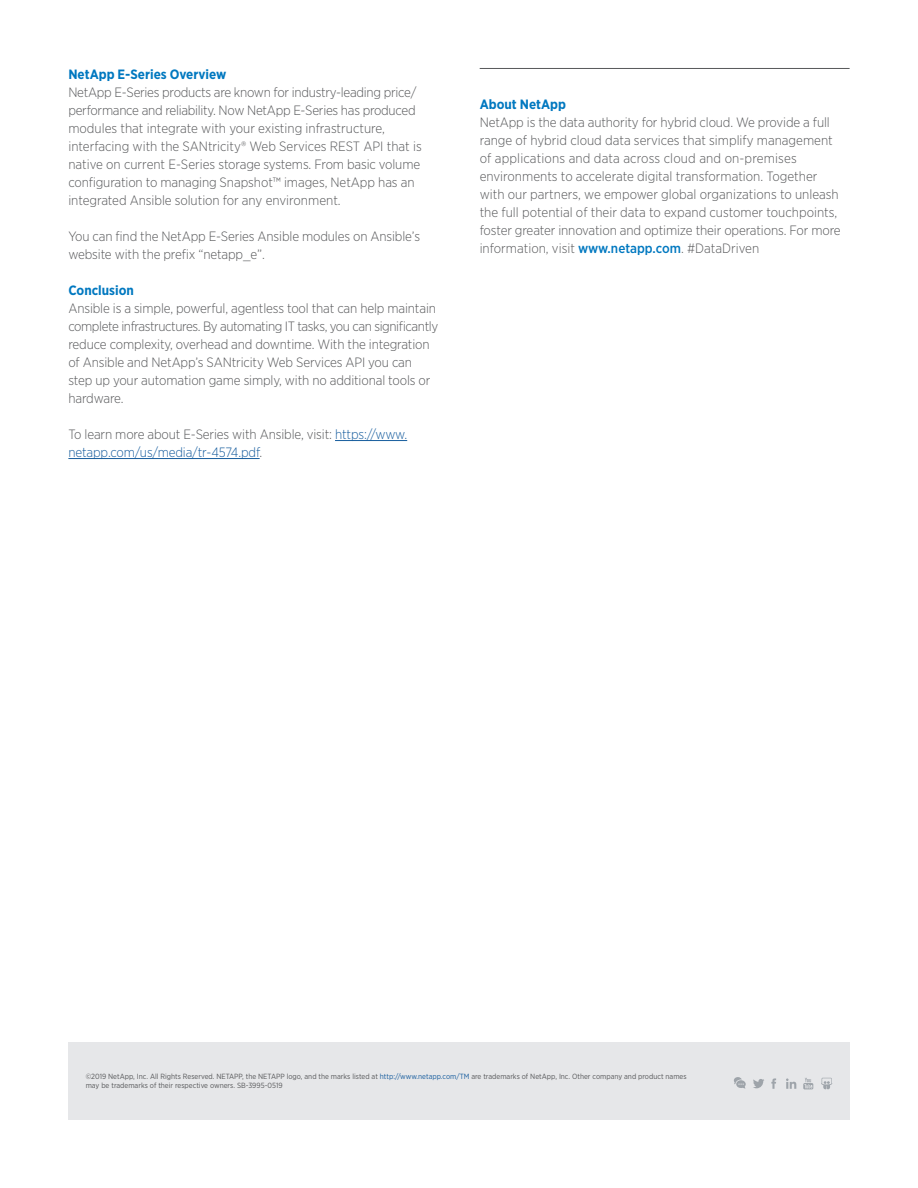
<style>
.page{position:relative;width:918px;height:1188px;background:#fff}
.page>*{position:absolute;margin:0;border:0;box-sizing:border-box;transform-origin:0 0}
.t1{font:300 13.5px/18px "Gotham Narrow";letter-spacing:-.01em;color:#57585a}
.t2{font:700 13.5px "Gotham Narrow";color:#0078c0}
.t3{font:7.5px/9px "Gotham Narrow";color:#57585a}
.s1{color:#175d9e}
.s2{font-weight:500;color:#0078c0}
</style>
<div class="page">
<div style="left:68px;top:1042px;width:782px;height:78px;background:#e6e7e9"></div>
<svg style="left:803px;top:1078px;width:10px;height:11px"></svg>
<svg style="left:771px;top:1078px;width:5px;height:11px"></svg>
<svg style="left:786px;top:1078px;width:10px;height:11px"></svg>
<svg style="left:753px;top:1079px;width:11px;height:9px"></svg>
<svg style="left:821px;top:1078px;width:12px;height:12px"></svg>
<svg style="left:734px;top:1077px;width:12px;height:12px"></svg>
<hr style="left:335px;top:440px;width:72px;height:1px;background:#175d9e">
<hr style="left:68px;top:458px;width:192px;height:1px;background:#175d9e">
<hr style="left:480px;top:68px;width:370px;height:1px;background:#57585a">
<p class="t2" style="left:68px;top:66px;width:160px">NetApp E-Series Overview</p>
<p class="t1" style="left:68px;top:83px;width:355px">NetApp E-Series products are known for industry-leading price/ performance and reliability. Now NetApp E-Series has produced modules that integrate with your existing infrastructure, interfacing with the SANtricity® Web Services REST API that is native on current E-Series storage systems. From basic volume configuration to managing Snapshot™ images, NetApp has an integrated Ansible solution for any environment.</p>
<p class="t1" style="left:68px;top:227px;width:353px">You can find the NetApp E-Series Ansible modules on Ansible’s website with the prefix “netapp_e”.</p>
<p class="t2" style="left:68px;top:282px;width:67px">Conclusion</p>
<p class="t1" style="left:68px;top:299px;width:371px">Ansible is a simple, powerful, agentless tool that can help maintain complete infrastructures. By automating IT tasks, you can significantly reduce complexity, overhead and downtime. With the integration of Ansible and NetApp’s SANtricity Web Services API you can step up your automation game simply, with no additional tools or hardware.</p>
<p class="t1" style="left:68px;top:425px;width:340px">To learn more about E-Series with Ansible, visit: <span class="s1">https://www. netapp.com/us/media/tr-4574.pdf</span>.</p>
<p class="t2" style="left:480px;top:96px;width:88px">About NetApp</p>
<p class="t1" style="left:480px;top:113px;width:363px">NetApp is the data authority for hybrid cloud. We provide a full range of hybrid cloud data services that simplify management of applications and data across cloud and on-premises environments to accelerate digital transformation. Together with our partners, we empower global organizations to unleash the full potential of their data to expand customer touchpoints, foster greater innovation and optimize their operations. For more information, visit <span class="s2">www.netapp.com</span>. #DataDriven</p>
<p class="t3" style="left:86px;top:1072px;width:602px">©2019 NetApp, Inc. All Rights Reserved. NETAPP, the NETAPP logo, and the marks listed at <span class="s1">http://www.netapp.com/TM</span> are trademarks of NetApp, Inc. Other company and product names may be trademarks of their respective owners. SB-3995-0519</p>
</div>
